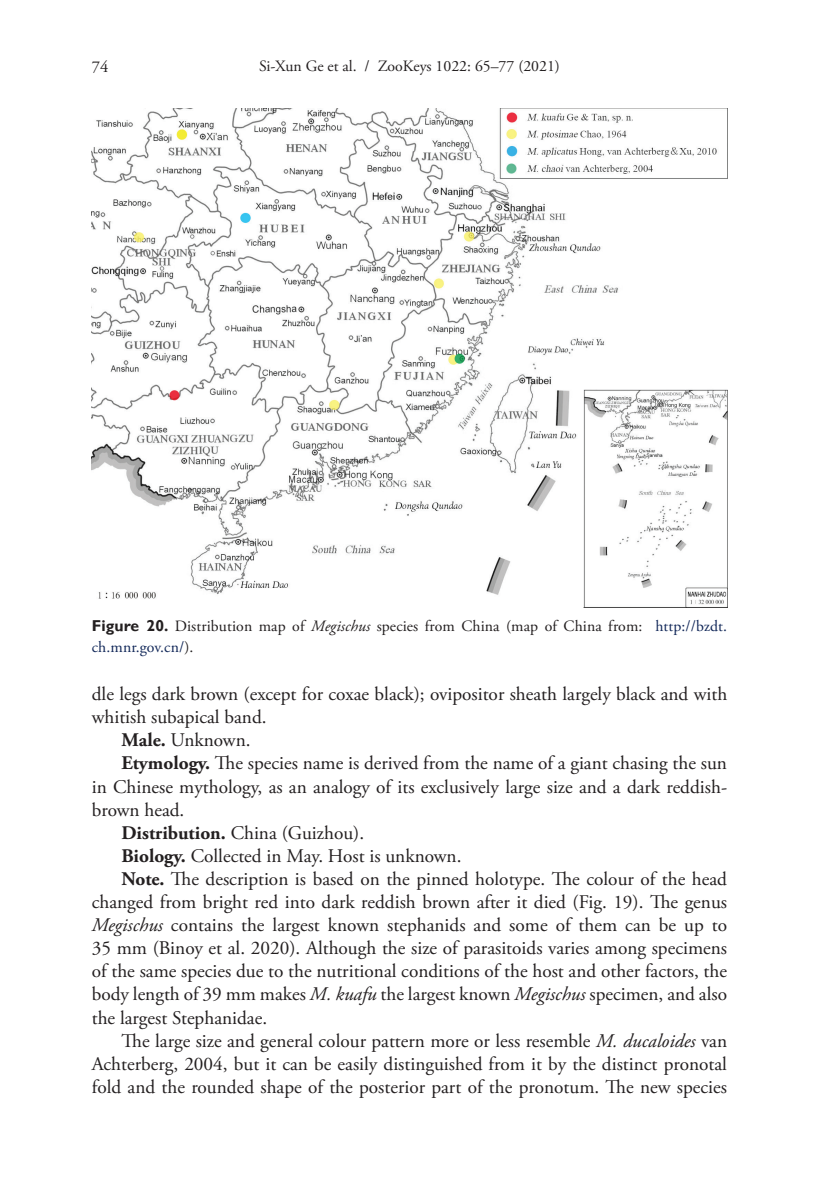
<style>
.page{position:relative;width:819px;height:1191px;background:#fff}
.page>*{position:absolute;margin:0;border:0;box-sizing:border-box;transform-origin:0 0}
.t1{font:19.25px "Adobe Garamond Pro";color:#231f20}
.t2{font:16.62px "Adobe Garamond Pro";color:#231f20}
.t3{font:15.75px/21px "Adobe Garamond Pro";letter-spacing:.005em;color:#231f20}
.s1{font-family:"Gill Sans";font-weight:700}
.s2{font-style:italic}
.s3{color:#122859}
.s4{font-weight:700}
</style>
<div class="page">
<img style="left:92px;top:108px;width:635px;height:499px">
<p class="t2" style="left:92px;top:56px;width:18px">74</p>
<p class="t3" style="left:259px;top:56px;width:302px">Si-Xun Ge et al. / ZooKeys 1022: 65–77 (2021)</p>
<p class="t3" style="left:92px;top:616px;width:636px"><span class="s1">Figure 20.</span> Distribution map of <span class="s2">Megischus</span> species from China (map of China from: <span class="s3">http://bzdt. ch.mnr.gov.cn/</span>).</p>
<p class="t1" style="left:92px;top:682px;width:637px">dle legs dark brown (except for coxae black); ovipositor sheath largely black and with</p>
<p class="t1" style="left:92px;top:705px;width:176px">whitish subapical band.</p>
<p class="t1" style="left:122px;top:728px;width:130px"><span class="s4">Male.</span> Unknown.</p>
<p class="t1" style="left:122px;top:751px;width:607px"><span class="s4">Etymology.</span> The species name is derived from the name of a giant chasing the sun</p>
<p class="t1" style="left:92px;top:775px;width:636px">in Chinese mythology, as an analogy of its exclusively large size and a dark reddish-</p>
<p class="t1" style="left:92px;top:798px;width:94px">brown head.</p>
<p class="t1" style="left:122px;top:821px;width:244px"><span class="s4">Distribution.</span> China (Guizhou).</p>
<p class="t1" style="left:122px;top:844px;width:341px"><span class="s4">Biology.</span> Collected in May. Host is unknown.</p>
<p class="t1" style="left:122px;top:867px;width:607px"><span class="s4">Note.</span> The description is based on the pinned holotype. The colour of the head</p>
<p class="t1" style="left:92px;top:890px;width:636px">changed from bright red into dark reddish brown after it died (Fig. 19). The genus</p>
<p class="t1" style="left:92px;top:913px;width:636px"><span class="s2">Megischus</span> contains the largest known stephanids and some of them can be up to</p>
<p class="t1" style="left:92px;top:936px;width:636px">35 mm (Binoy et al. 2020). Although the size of parasitoids varies among specimens</p>
<p class="t1" style="left:92px;top:959px;width:636px">of the same species due to the nutritional conditions of the host and other factors, the</p>
<p class="t1" style="left:92px;top:982px;width:636px">body length of 39 mm makes <span class="s2">M. kuafu</span> the largest known <span class="s2">Megischus</span> specimen, and also</p>
<p class="t1" style="left:92px;top:1006px;width:177px">the largest Stephanidae.</p>
<p class="t1" style="left:121px;top:1029px;width:607px">The large size and general colour pattern more or less resemble <span class="s2">M. ducaloides</span> van</p>
<p class="t1" style="left:92px;top:1052px;width:636px">Achterberg, 2004, but it can be easily distinguished from it by the distinct pronotal</p>
<p class="t1" style="left:92px;top:1075px;width:636px">fold and the rounded shape of the posterior part of the pronotum. The new species</p>
</div>
